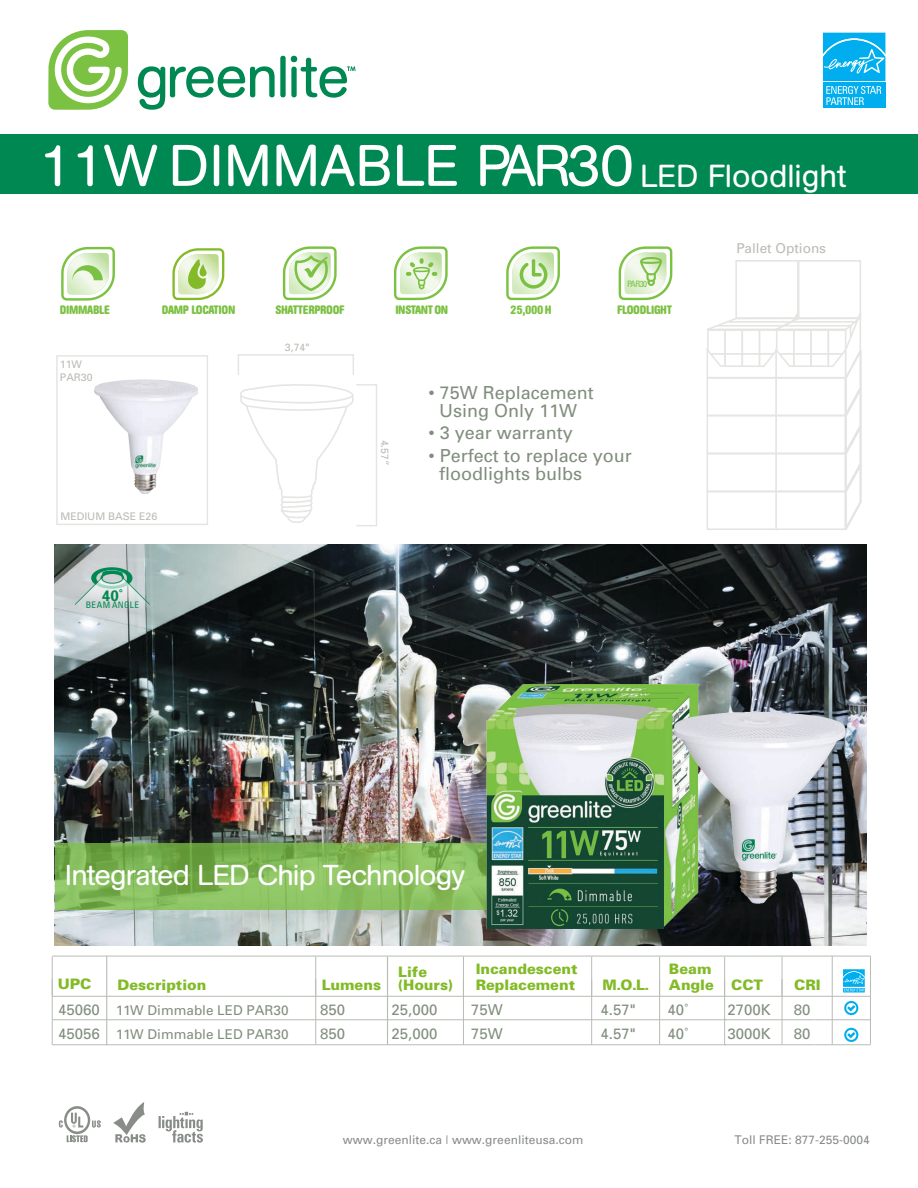
<style>
.page{position:relative;width:918px;height:1188px;background:#fff}
.page>*{position:absolute;margin:0;border:0;box-sizing:border-box;transform-origin:0 0}
.t1{font:57.9px "AG Book Rounded";color:#fff}
.t2{font:28.5px "AG Book Rounded";letter-spacing:-.03em;color:#fff}
.t3{font:18px/18px "Univers";color:#818e7e;text-align:center}
.t4{font:700 15.15px "Univers";color:#008852}
.t5{font:15px/24px "Univers";color:#818e7e}
.t6{font:900 14.4px/13px "Univers";color:#82bb27}
.t7{font:13.5px "Univers";color:#818e7e}
.t8{font:13.5px "Univers";color:#b8bdb4}
.t9{font:700 condensed 12.15px "AG Book Rounded";letter-spacing:-.025em;color:#7bc142}
.t10{font:12px "Univers";color:#888d88}
.t11{font:10.5px/12.6px "Univers";color:#b8bdb4}
.t12{font:condensed 9px "Univers";letter-spacing:.05em;color:#008852}
.t13{font:condensed 8.85px "Univers";letter-spacing:-.05em;color:#7bc142}
.s1{font-size:31.5px}
</style>
<div class="page">
<svg style="left:48px;top:30px;width:80px;height:80px"></svg>
<svg style="left:138px;top:66px;width:137px;height:44px"></svg>
<div style="left:280px;top:56px;width:6px;height:41px;background:#008852;border-radius:3px"></div>
<svg style="left:291px;top:56px;width:65px;height:42px"></svg>
<div style="left:0;top:135px;width:918px;height:59px;background:#008852"></div>
<div style="left:56px;top:355px;width:152px;height:170px;background:#fff;border:2px solid #e5e6e3"></div>
<div style="left:735px;top:260px;width:64px;height:59px;background:#fff;border:2px solid #e5e6e3"></div>
<div style="left:798px;top:260px;width:63px;height:59px;background:#fff;border:2px solid #e5e6e3"></div>
<svg style="left:706px;top:304px;width:156px;height:226px"></svg>
<div style="left:238px;top:354px;width:116px;height:22px;border:2px solid #e5e6e3"></div>
<div style="left:356px;top:384px;width:21px;height:142px;border:1px solid #e5e6e3"></div>
<svg style="left:159px;top:1112px;width:44px;height:31px"></svg>
<svg style="left:113px;top:1102px;width:33px;height:41px"></svg>
<img style="left:55px;top:544px;width:811px;height:401px">
<svg style="left:59px;top:1106px;width:42px;height:36px"></svg>
<svg style="left:75px;top:567px;width:75px;height:47px;background:#b5cac5"></svg>
<svg style="left:55px;top:844px;width:431px;height:66px;background:#83b959"></svg>
<svg style="left:240px;top:385px;width:114px;height:138px"></svg>
<svg style="left:823px;top:32px;width:63px;height:76px"></svg>
<div style="left:823px;top:83px;width:62px;height:25px;background:#00aeef"></div>
<svg style="left:823px;top:33px;width:62px;height:72px"></svg>
<hr style="left:52px;top:979px;width:1px;height:66px;background:#b8bdb4">
<hr style="left:315px;top:979px;width:1px;height:66px;background:#b8bdb4">
<hr style="left:387px;top:956px;width:1px;height:89px;background:#b8bdb4">
<hr style="left:463px;top:979px;width:1px;height:66px;background:#b8bdb4">
<hr style="left:591px;top:979px;width:1px;height:66px;background:#b8bdb4">
<hr style="left:782px;top:979px;width:1px;height:66px;background:#b8bdb4">
<hr style="left:52px;top:1019px;width:260px;height:1px;background:#b8bdb4">
<hr style="left:312px;top:1019px;width:75px;height:1px;background:#b8bdb4">
<hr style="left:387px;top:1019px;width:76px;height:1px;background:#b8bdb4">
<hr style="left:463px;top:1019px;width:129px;height:1px;background:#b8bdb4">
<hr style="left:592px;top:1019px;width:134px;height:1px;background:#b8bdb4">
<hr style="left:725px;top:1019px;width:57px;height:1px;background:#b8bdb4">
<hr style="left:782px;top:1019px;width:32px;height:1px;background:#b8bdb4">
<hr style="left:814px;top:1019px;width:56px;height:1px;background:#b8bdb4">
<hr style="left:52px;top:1044px;width:260px;height:1px;background:#b8bdb4">
<hr style="left:312px;top:1044px;width:75px;height:1px;background:#b8bdb4">
<hr style="left:387px;top:1044px;width:76px;height:1px;background:#b8bdb4">
<hr style="left:463px;top:1044px;width:129px;height:1px;background:#b8bdb4">
<hr style="left:592px;top:1044px;width:134px;height:1px;background:#b8bdb4">
<hr style="left:725px;top:1044px;width:57px;height:1px;background:#b8bdb4">
<hr style="left:782px;top:1044px;width:32px;height:1px;background:#b8bdb4">
<hr style="left:814px;top:1044px;width:56px;height:1px;background:#b8bdb4">
<hr style="left:814px;top:956px;width:56px;height:1px;background:#b8bdb4">
<hr style="left:814px;top:996px;width:56px;height:1px;background:#b8bdb4">
<hr style="left:659px;top:979px;width:1px;height:66px;background:#b8bdb4">
<hr style="left:724px;top:979px;width:1px;height:66px;background:#b8bdb4">
<hr style="left:52px;top:956px;width:260px;height:1px;background:#b8bdb4">
<hr style="left:52px;top:956px;width:1px;height:40px;background:#b8bdb4">
<hr style="left:312px;top:956px;width:75px;height:1px;background:#b8bdb4">
<hr style="left:315px;top:956px;width:1px;height:40px;background:#b8bdb4">
<hr style="left:387px;top:956px;width:76px;height:1px;background:#b8bdb4">
<hr style="left:463px;top:956px;width:129px;height:1px;background:#b8bdb4">
<hr style="left:463px;top:956px;width:1px;height:40px;background:#b8bdb4">
<hr style="left:592px;top:956px;width:68px;height:1px;background:#b8bdb4">
<hr style="left:591px;top:956px;width:1px;height:40px;background:#b8bdb4">
<hr style="left:725px;top:956px;width:57px;height:1px;background:#b8bdb4">
<hr style="left:782px;top:956px;width:32px;height:1px;background:#b8bdb4">
<hr style="left:782px;top:956px;width:1px;height:40px;background:#b8bdb4">
<hr style="left:52px;top:996px;width:260px;height:1px;background:#b8bdb4">
<hr style="left:312px;top:996px;width:75px;height:1px;background:#b8bdb4">
<hr style="left:387px;top:996px;width:76px;height:1px;background:#b8bdb4">
<hr style="left:463px;top:996px;width:129px;height:1px;background:#b8bdb4">
<hr style="left:592px;top:996px;width:68px;height:1px;background:#b8bdb4">
<hr style="left:725px;top:996px;width:57px;height:1px;background:#b8bdb4">
<hr style="left:782px;top:996px;width:32px;height:1px;background:#b8bdb4">
<hr style="left:660px;top:956px;width:65px;height:1px;background:#b8bdb4">
<hr style="left:659px;top:956px;width:1px;height:40px;background:#b8bdb4">
<hr style="left:724px;top:956px;width:1px;height:40px;background:#b8bdb4">
<hr style="left:660px;top:996px;width:65px;height:1px;background:#b8bdb4">
<svg style="left:843px;top:969px;width:22px;height:24px"></svg>
<hr style="left:832px;top:956px;width:1px;height:89px;background:#b8bdb4">
<hr style="left:870px;top:956px;width:1px;height:89px;background:#b8bdb4">
<svg style="left:844px;top:1001px;width:14px;height:14px"></svg>
<svg style="left:844px;top:1028px;width:14px;height:14px"></svg>
<hr style="left:106px;top:956px;width:1px;height:89px;background:#b8bdb4">
<svg style="left:282px;top:246px;width:55px;height:55px"></svg>
<svg style="left:618px;top:246px;width:55px;height:55px"></svg>
<svg style="left:506px;top:246px;width:54px;height:55px"></svg>
<svg style="left:172px;top:248px;width:53px;height:53px"></svg>
<svg style="left:393px;top:246px;width:55px;height:55px"></svg>
<svg style="left:61px;top:246px;width:54px;height:55px"></svg>
<img style="left:94px;top:379px;width:104px;height:115px">
<img style="left:486px;top:685px;width:360px;height:243px">
<h1 class="t1" style="left:39px;top:133px;width:809px">11W DIMMABLE PAR30 <span class="s1">LED Floodlight</span></h1>
<p class="t13" style="left:627px;top:278px;width:22px">PAR30</p>
<p class="t9" style="left:60px;top:303px;width:51px">DIMMABLE</p>
<p class="t9" style="left:162px;top:303px;width:75px">DAMP LOCATION</p>
<p class="t9" style="left:395px;top:303px;width:54px">INSTANTON</p>
<p class="t9" style="left:510px;top:303px;width:43px">25,000H</p>
<p class="t9" style="left:617px;top:303px;width:56px">FLOODLIGHT</p>
<p class="t9" style="left:275px;top:303px;width:71px">SHATTERPROOF</p>
<p class="t11" style="left:60px;top:358px;width:34px">11W<br>PAR30</p>
<p class="t11" style="left:60px;top:510px;width:98px">MEDIUM BASE E26</p>
<p class="t4" style="left:102px;top:586px;width:23px">40˚</p>
<p class="t12" style="left:86px;top:600px;width:55px">BEAM ANGLE</p>
<p class="t11" style="left:285px;top:341px;width:26px">3,74"</p>
<p class="t11" style="left:391px;top:440px;width:28px;rotate:90deg">4.57”</p>
<p class="t3" style="left:429px;top:383px;width:167px">• 75W Replacement<br>Using Only 11W</p>
<p class="t3" style="left:429px;top:423px;width:146px">• 3 year warranty</p>
<p class="t3" style="left:439px;top:446px;width:194px;text-align:left;text-indent:-10px">• Perfect to replace your floodlights bulbs</p>
<p class="t8" style="left:736px;top:240px;width:91px">Pallet Options</p>
<h2 class="t2" style="left:65px;top:859px;width:401px">Integrated LED Chip Technology</h2>
<p class="t6" style="left:398px;top:965px;width:56px">Life (Hours)</p>
<p class="t6" style="left:476px;top:960px;width:103px;line-height:15.9px">Incandescent<br>Replacement</p>
<p class="t6" style="left:669px;top:962px;width:44px">Beam</p>
<p class="t6" style="left:58px;top:977px;width:35px">UPC</p>
<p class="t6" style="left:669px;top:978px;width:96px">Angle CCT</p>
<p class="t6" style="left:794px;top:978px;width:28px">CRI</p>
<p class="t6" style="left:602px;top:978px;width:48px">M.O.L.</p>
<p class="t6" style="left:117px;top:978px;width:91px">Description</p>
<p class="t6" style="left:322px;top:978px;width:61px">Lumens</p>
<p class="t5" style="left:58px;top:997px;width:43px">45060<br>45056</p>
<p class="t7" style="left:116px;top:1002px;width:174px">11W Dimmable LED PAR30</p>
<p class="t5" style="left:320px;top:997px;width:27px">850</p>
<p class="t5" style="left:392px;top:997px;width:47px">25,000</p>
<p class="t5" style="left:471px;top:997px;width:33px">75W</p>
<p class="t5" style="left:601px;top:997px;width:37px">4.57"</p>
<p class="t5" style="left:667px;top:997px;width:22px">40˚</p>
<p class="t5" style="left:727px;top:997px;width:45px">2700K</p>
<p class="t5" style="left:794px;top:997px;width:18px">80</p>
<p class="t7" style="left:116px;top:1026px;width:174px">11W Dimmable LED PAR30</p>
<p class="t5" style="left:320px;top:1021px;width:27px">850</p>
<p class="t5" style="left:392px;top:1021px;width:47px">25,000</p>
<p class="t5" style="left:471px;top:1021px;width:33px">75W</p>
<p class="t5" style="left:601px;top:1021px;width:37px">4.57"</p>
<p class="t5" style="left:667px;top:1021px;width:22px">40˚</p>
<p class="t5" style="left:727px;top:1021px;width:45px">3000K</p>
<p class="t5" style="left:794px;top:1021px;width:18px">80</p>
<p class="t10" style="left:343px;top:1133px;width:242px">www.greenlite.ca | www.greenliteusa.com</p>
<p class="t10" style="left:735px;top:1133px;width:137px">Toll FREE: 877-255-0004</p>
</div>
